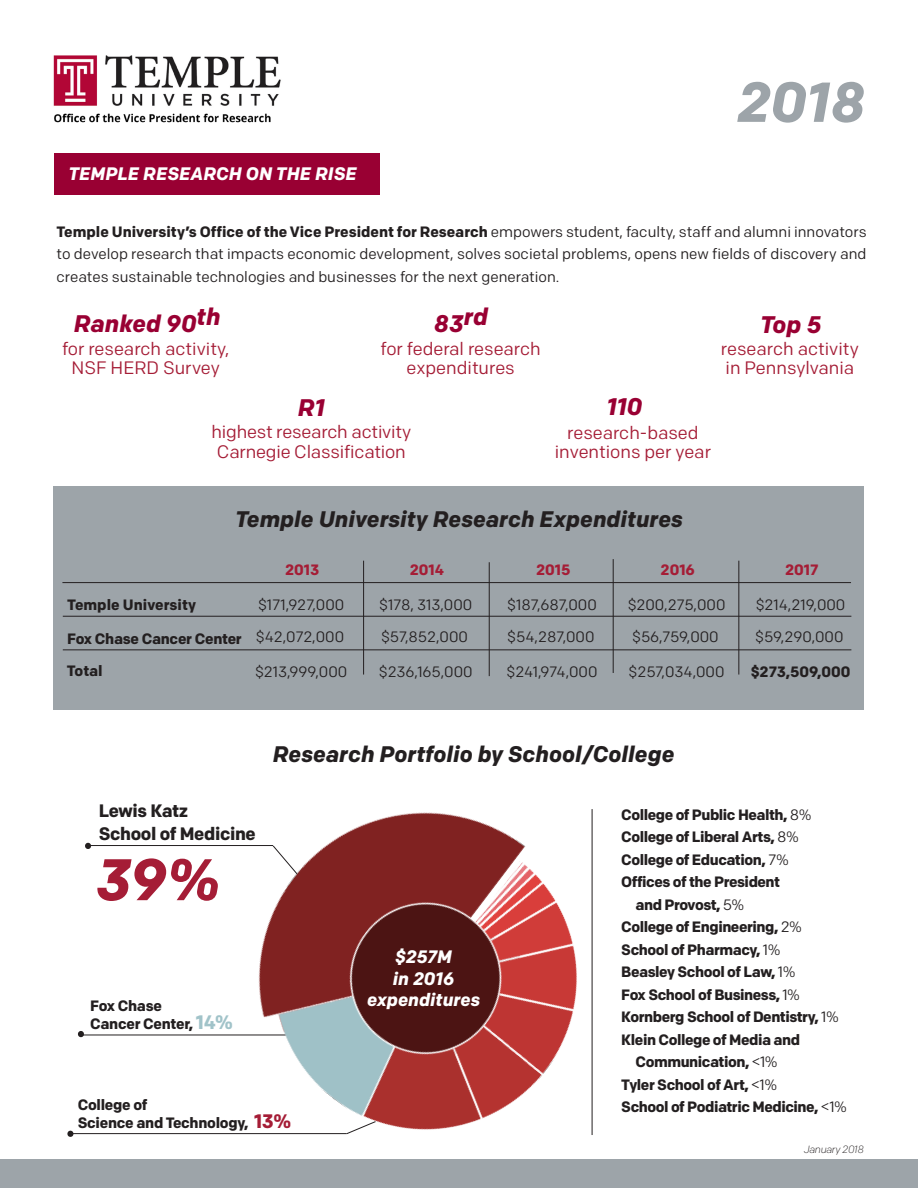
<style>
.page{position:relative;width:918px;height:1188px;background:#fff}
.page>*{position:absolute;margin:0;border:0;box-sizing:border-box;transform-origin:0 0}
.t1{font:italic 700 58.5px "Colfax";color:#a51d36}
.t2{font:italic 700 56.1px "Colfax";color:#9da4a9}
.t3{font:54px "Minion Pro";color:#231f20}
.t4{font:italic 700 24px "Colfax";color:#903}
.t5{font:italic 700 22.5px "Colfax";color:#231f20}
.t6{font:italic 700 18.15px "Colfax";color:#fff}
.t7{font:18px/19.5px "Colfax";color:#a51d36;text-align:center}
.t8{font:700 18px "Colfax";letter-spacing:-.02em;color:#231f20}
.t9{font:italic 700 18px "Colfax";color:#fff}
.t10{font:15px/22.5px "Colfax";color:#231f20;text-align:justify}
.t11{font:700 15px "Colfax";letter-spacing:-.03em;color:#231f20}
.t12{font:700 15px "Colfax";color:#231f20}
.t13{font:700 15px "Colfax";color:#a51d36}
.t14{font:15px "Colfax";letter-spacing:-.025em;color:#231f20}
.t15{font:italic 300 10.5px "Colfax";letter-spacing:-.03em;color:#231f20}
.s1{font-weight:700}
.s2{font-size:19.5px;color:#a1c3c9}
.s3{font-size:19.5px;color:#a51d36}
.s4{font-weight:400}
</style>
<div class="page">
<img style="left:53px;top:55px;width:228px;height:68px">
<div style="left:54px;top:153px;width:326px;height:42px;background:#903"></div>
<div style="left:54px;top:487px;width:810px;height:223px;background:#9da4a9"></div>
<hr style="left:62px;top:582px;width:789px;height:1px;background:#231f20">
<hr style="left:63px;top:650px;width:788px;height:1px;background:#231f20">
<hr style="left:63px;top:616px;width:788px;height:1px;background:#231f20">
<hr style="left:739px;top:561px;width:1px;height:114px;background:#231f20">
<hr style="left:613px;top:559px;width:1px;height:114px;background:#231f20">
<hr style="left:489px;top:562px;width:1px;height:114px;background:#231f20">
<hr style="left:363px;top:561px;width:1px;height:114px;background:#231f20">
<hr style="left:90px;top:845px;width:183px;height:1px;background:#231f20">
<hr style="left:83px;top:1035px;width:203px;height:1px;background:#231f20">
<hr style="left:71px;top:1133px;width:276px;height:1px;background:#231f20">
<img style="left:111px;top:809px;width:628px;height:379px">
<div style="left:0;top:1159px;width:918px;height:28px;background:#9da4a9"></div>
<p class="t6" style="left:68px;top:162px;width:290px">TEMPLE RESEARCH ON THE RISE</p>
<p class="t2" style="left:737px;top:68px;width:130px">2018</p>
<p class="t10" style="left:57px;top:220px;width:812px"><span class="s1">Temple University’s Office of the Vice President for Research</span> empowers student, faculty, staff and alumni innovators to develop research that impacts economic development, solves societal problems, opens new fields of discovery and creates sustainable technologies and businesses for the next generation.</p>
<p class="t4" style="left:74px;top:309px;width:148px">Ranked 90th</p>
<p class="t7" style="left:62px;top:338px;width:169px">for research activity,</p>
<p class="t7" style="left:72px;top:358px;width:150px">NSF HERD Survey</p>
<p class="t4" style="left:434px;top:305px;width:56px">83rd</p>
<p class="t7" style="left:381px;top:338px;width:162px">for federal research expenditures</p>
<p class="t4" style="left:298px;top:393px;width:29px">R1</p>
<p class="t4" style="left:607px;top:392px;width:37px">110</p>
<p class="t7" style="left:212px;top:422px;width:201px">highest research activity</p>
<p class="t7" style="left:217px;top:442px;width:190px">Carnegie Classification</p>
<p class="t7" style="left:567px;top:423px;width:133px">research-based</p>
<p class="t7" style="left:555px;top:442px;width:158px">inventions per year</p>
<p class="t4" style="left:760px;top:309px;width:63px">Top 5</p>
<p class="t7" style="left:721px;top:339px;width:139px">research activity</p>
<p class="t7" style="left:726px;top:358px;width:130px">in Pennsylvania</p>
<p class="t5" style="left:235px;top:505px;width:449px">Temple University Research Expenditures</p>
<p class="t12" style="left:67px;top:596px;width:130px">Temple University</p>
<p class="t11" style="left:67px;top:629px;width:176px">Fox Chase Cancer Center</p>
<p class="t11" style="left:67px;top:662px;width:37px">Total</p>
<p class="t13" style="left:285px;top:561px;width:36px">2013</p>
<p class="t13" style="left:410px;top:561px;width:36px">2014</p>
<p class="t13" style="left:536px;top:560px;width:36px">2015</p>
<p class="t13" style="left:661px;top:560px;width:36px">2016</p>
<p class="t10" style="left:258px;top:593px;width:88px">$171,927,000</p>
<p class="t10" style="left:379px;top:593px;width:95px">$178, 313,000</p>
<p class="t10" style="left:507px;top:593px;width:91px">$187,687,000</p>
<p class="t10" style="left:628px;top:593px;width:99px">$200,275,000</p>
<p class="t10" style="left:256px;top:625px;width:90px">$42,072,000</p>
<p class="t10" style="left:381px;top:625px;width:88px">$57,852,000</p>
<p class="t10" style="left:507px;top:625px;width:89px">$54,287,000</p>
<p class="t10" style="left:632px;top:625px;width:88px">$56,759,000</p>
<p class="t10" style="left:255px;top:661px;width:94px">$213,999,000</p>
<p class="t10" style="left:379px;top:661px;width:95px">$236,165,000</p>
<p class="t14" style="left:507px;top:663px;width:92px">$241,974,000</p>
<p class="t10" style="left:629px;top:661px;width:97px">$257,034,000</p>
<p class="t5" style="left:273px;top:741px;width:403px">Research Portfolio by School/College</p>
<p class="t13" style="left:785px;top:561px;width:35px">2017</p>
<p class="t10" style="left:756px;top:593px;width:91px">$214,219,000</p>
<p class="t10" style="left:755px;top:625px;width:90px">$59,290,000</p>
<p class="t12" style="left:751px;top:663px;width:101px">$273,509,000</p>
<p class="t3" style="left:82px;top:795px;width:14px">.</p>
<p class="t8" style="left:99px;top:800px;width:91px">Lewis Katz</p>
<p class="t8" style="left:99px;top:822px;width:159px">School of Medicine</p>
<p class="t1" style="left:95px;top:844px;width:126px">39%</p>
<p class="t11" style="left:90px;top:996px;width:73px">Fox Chase</p>
<p class="t11" style="left:90px;top:1014px;width:144px">Cancer Center, <span class="s2">14%</span></p>
<p class="t3" style="left:75px;top:983px;width:14px">.</p>
<p class="t11" style="left:78px;top:1095px;width:71px">College of</p>
<p class="t11" style="left:78px;top:1113px;width:215px">Science and Technology, <span class="s3">13%</span></p>
<p class="t3" style="left:64px;top:1083px;width:14px">.</p>
<p class="t9" style="left:395px;top:946px;width:59px">$257M</p>
<p class="t9" style="left:393px;top:967px;width:63px">in 2016</p>
<p class="t9" style="left:367px;top:989px;width:115px">expenditures</p>
<p class="t11" style="left:621px;top:805px;width:192px">College of Public Health, <span class="s4">8%</span></p>
<p class="t11" style="left:621px;top:828px;width:179px">College of Liberal Arts, <span class="s4">8%</span></p>
<p class="t11" style="left:621px;top:850px;width:169px">College of Education, <span class="s4">7%</span></p>
<p class="t11" style="left:621px;top:873px;width:160px">Offices of the President</p>
<p class="t11" style="left:636px;top:895px;width:110px">and Provost, <span class="s4">5%</span></p>
<p class="t11" style="left:621px;top:918px;width:182px">College of Engineering, <span class="s4">2%</span></p>
<p class="t11" style="left:621px;top:940px;width:161px">School of Pharmacy, <span class="s4">1%</span></p>
<p class="t11" style="left:621px;top:963px;width:176px">Beasley School of Law, <span class="s4">1%</span></p>
<p class="t11" style="left:621px;top:985px;width:180px">Fox School of Business, <span class="s4">1%</span></p>
<p class="t11" style="left:621px;top:1008px;width:219px">Kornberg School of Dentistry, <span class="s4">1%</span></p>
<p class="t11" style="left:621px;top:1030px;width:180px">Klein College of Media and</p>
<p class="t11" style="left:636px;top:1053px;width:144px">Communication, <span class="s4">&lt;1%</span></p>
<p class="t11" style="left:621px;top:1075px;width:157px">Tyler School of Art, <span class="s4">&lt;1%</span></p>
<p class="t11" style="left:621px;top:1098px;width:227px">School of Podiatric Medicine, <span class="s4">&lt;1%</span></p>
<p class="t15" style="left:804px;top:1143px;width:62px">January 2018</p>
</div>
